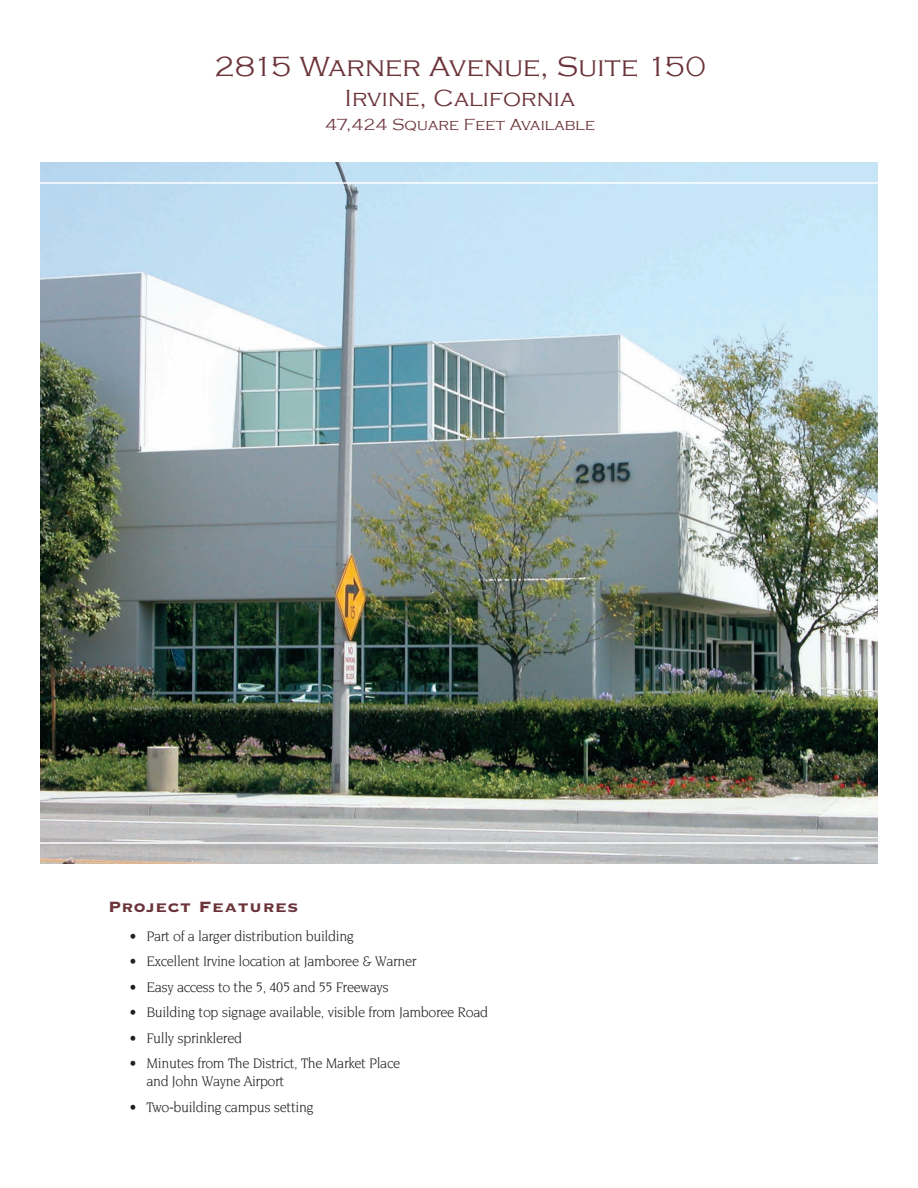
<style>
.page{position:relative;width:918px;height:1188px;background:#fff}
.page>*{position:absolute;margin:0;border:0;box-sizing:border-box;transform-origin:0 0}
.t1{font:300 28.5px "Copperplate Gothic";letter-spacing:.01em;color:#6b3339}
.t2{font:300 24px "Copperplate Gothic";letter-spacing:.01em;color:#6b3339}
.t3{font:19.5px "Copperplate Gothic Std 33 BC";letter-spacing:.025em;color:#6b3339}
.t4{font:300 16.5px "Copperplate Gothic";letter-spacing:.01em;color:#6b3339}
.t5{font:15px/18px "Novarese";letter-spacing:-.025em;color:#231f20;scale:.95 1}
.s1{font-family:"Helvetica LT Std";font-weight:300}
</style>
<div class="page">
<img style="left:40px;top:162px;width:838px;height:702px">
<hr style="left:0;top:182px;width:902px;height:2px;background:#fff">
<hr style="left:0;top:842px;width:902px;height:2px;background:#fff">
<h1 class="t1" style="left:214px;top:51px;width:493px">2815 Warner Avenue, Suite 150</h1>
<h2 class="t2" style="left:345px;top:85px;width:232px">Irvine, California</h2>
<p class="t4" style="left:325px;top:116px;width:271px">47,424 Square Feet Available</p>
<h3 class="t3" style="left:108px;top:897px;width:192px">Project Features</h3>
<p class="t5" style="left:130px;top:927px;width:238px">• Part of a larger distribution building</p>
<p class="t5" style="left:130px;top:952px;width:304px">• Excellent Irvine location at Jamboree &amp; Warner</p>
<p class="t5" style="left:130px;top:978px;width:274px">• Easy access to the 5, 405 and 55 Freeways</p>
<p class="t5" style="left:130px;top:1003px;width:379px">• Building top signage available, visible from Jamboree Road</p>
<p class="t5" style="left:130px;top:1029px;width:120px">• Fully sprinklered</p>
<p class="t5" style="left:146px;top:1054px;width:269px;text-indent:-17px">• Minutes from The District, The Market Place and John Wayne Airport</p>
<p class="t5" style="left:130px;top:1098px;width:195px">• Two<span class="s1">-</span>building campus setting</p>
</div>
